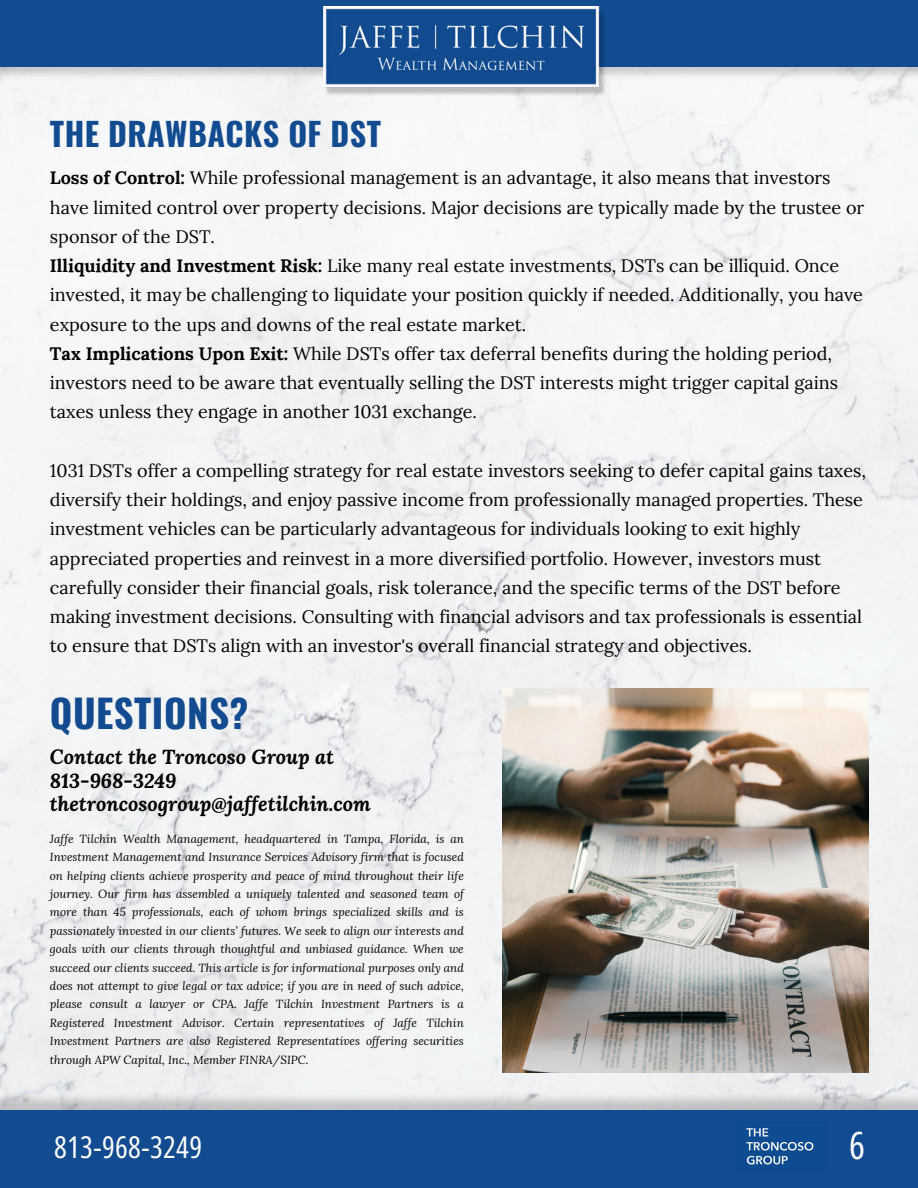
<style>
.page{position:relative;width:918px;height:1188px;background:#fff}
.page>*{position:absolute;margin:0;border:0;box-sizing:border-box;transform-origin:0 0}
.t1{font:700 38.55px "Oswald";letter-spacing:.015em;color:#124b90}
.t2{font:37.5px "Open Sans Condensed";color:#fff}
.t3{font:700 32.25px "Oswald";letter-spacing:.015em;color:#124b90}
.t4{font:30px "Open Sans Condensed";letter-spacing:.015em;color:#fff}
.t5{font:italic 700 20.1px "Lora";color:#000}
.t6{font:18px/29.2px "Lora";color:#000}
.t7{font:italic 11.55px/18.5px "Lora";color:#000;text-align:justify}
.s1{font-weight:700}
</style>
<div class="page">
<div style="left:0;top:0;width:918px;height:1094px;background:#f3f4f6"></div>
<img style="left:503px;top:688px;width:366px;height:385px">
<img style="left:1px;top:67px;width:917px;height:13px">
<div style="left:1px;top:0;width:917px;height:67px;background:#124b90"></div>
<img style="left:307px;top:7px;width:315px;height:92px">
<img style="left:0;top:1094px;width:918px;height:16px">
<div style="left:0;top:1110px;width:918px;height:78px;background:#124b90"></div>
<img style="left:746px;top:1128px;width:68px;height:37px">
<p class="t3" style="left:50px;top:109px;width:333px">THE DRAWBACKS OF DST</p>
<p class="t6" style="left:50px;top:163px;width:816px"><span class="s1">Loss of Control:</span> While professional management is an advantage, it also means that investors have limited control over property decisions. Major decisions are typically made by the trustee or sponsor of the DST.</p>
<p class="t6" style="left:50px;top:251px;width:815px"><span class="s1">Illiquidity and Investment Risk:</span> Like many real estate investments, DSTs can be illiquid. Once invested, it may be challenging to liquidate your position quickly if needed. Additionally, you have exposure to the ups and downs of the real estate market.</p>
<p class="t6" style="left:50px;top:339px;width:790px"><span class="s1">Tax Implications Upon Exit:</span> While DSTs offer tax deferral benefits during the holding period, investors need to be aware that eventually selling the DST interests might trigger capital gains taxes unless they engage in another 1031 exchange.</p>
<p class="t6" style="left:50px;top:456px;width:818px">1031 DSTs offer a compelling strategy for real estate investors seeking to defer capital gains taxes, diversify their holdings, and enjoy passive income from professionally managed properties. These investment vehicles can be particularly advantageous for individuals looking to exit highly appreciated properties and reinvest in a more diversified portfolio. However, investors must carefully consider their financial goals, risk tolerance, and the specific terms of the DST before making investment decisions. Consulting with financial advisors and tax professionals is essential to ensure that DSTs align with an investor's overall financial strategy and objectives.</p>
<p class="t1" style="left:50px;top:683px;width:200px">QUESTIONS?</p>
<p class="t5" style="left:50px;top:743px;width:286px">Contact the Troncoso Group at</p>
<p class="t5" style="left:50px;top:767px;width:128px">813-968-3249</p>
<p class="t5" style="left:50px;top:791px;width:323px">thetroncosogroup@jaffetilchin.com</p>
<p class="t7" style="left:50px;top:829px;width:415px">Jaffe Tilchin Wealth Management, headquartered in Tampa, Florida, is an Investment Management and Insurance Services Advisory firm that is focused on helping clients achieve prosperity and peace of mind throughout their life journey. Our firm has assembled a uniquely talented and seasoned team of more than 45 professionals, each of whom brings specialized skills and is passionately invested in our clients’ futures. We seek to align our interests and goals with our clients through thoughtful and unbiased guidance. When we succeed our clients succeed. This article is for informational purposes only and does not attempt to give legal or tax advice; if you are in need of such advice, please consult a lawyer or CPA. Jaffe Tilchin Investment Partners is a Registered Investment Advisor. Certain representatives of Jaffe Tilchin Investment Partners are also Registered Representatives offering securities through APW Capital, Inc., Member FINRA/SIPC.</p>
<p class="t4" style="left:54px;top:1126px;width:150px">813-968-3249</p>
<p class="t2" style="left:849px;top:1119px;width:17px">6</p>
</div>
